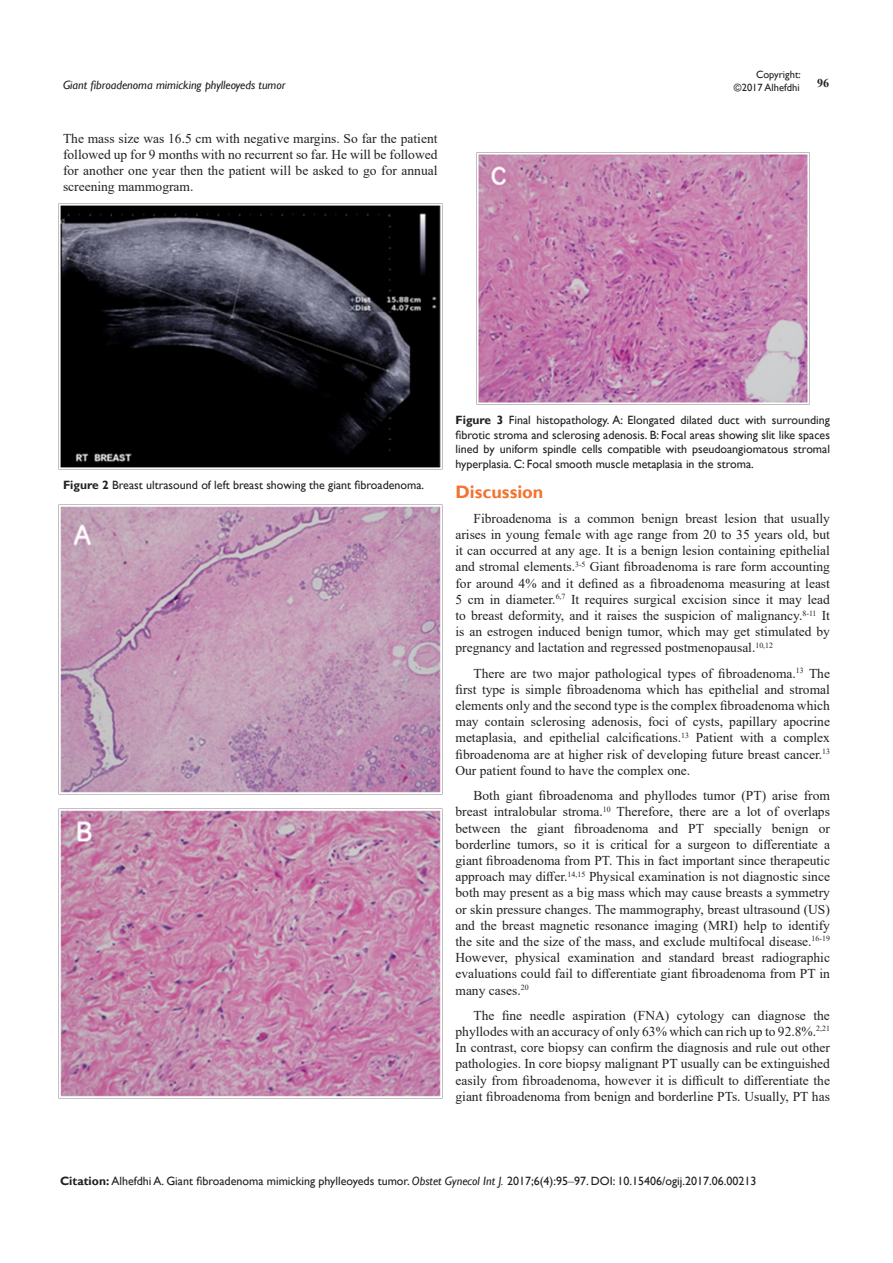
<style>
.page{position:relative;width:893px;height:1263px;background:#fff}
.page>*{position:absolute;margin:0;border:0;box-sizing:border-box;transform-origin:0 0}
.List_Paragraph{font:700 18px "Gill Sans";color:#f37331}
.t1{font:13.5px/16.2px "Times New Roman";color:#231f20;text-align:justify}
.Citation{font:12px/14.4px "Gill Sans";color:#231f20;text-align:justify}
.t2{font:italic 12px "Gill Sans";color:#231f20}
.t3{font:700 12px "Times New Roman";color:#231f20}
.t4{font:10.5px/12.6px "Gill Sans";color:#231f20;text-align:right}
.s1{font-weight:700}
.s2{font-style:italic}
.s3{font-family:"Times New Roman"}
</style>
<div class="page">
<img style="left:59px;top:203px;width:383px;height:267px">
<img style="left:60px;top:506px;width:381px;height:287px">
<img style="left:60px;top:810px;width:381px;height:287px">
<img style="left:477px;top:152px;width:332px;height:251px">
<p class="t4" style="left:734px;top:69px;width:68px">Copyright: ©2017 Alhefdhi</p>
<p class="t2" style="left:63px;top:78px;width:224px">Giant fibroadenoma mimicking phylleoyeds tumor</p>
<p class="t3" style="left:817px;top:75px;width:13px">96</p>
<p class="t1" style="left:63px;top:130px;width:376px">The mass size was 16.5 cm with negative margins. So far the patient followed up for 9 months with no recurrent so far. He will be followed for another one year then the patient will be asked to go for annual screening mammogram.</p>
<p class="Citation" style="left:63px;top:477px;width:363px"><span class="s1">Figure 2</span> Breast ultrasound of left breast showing the giant fibroadenoma.</p>
<p class="Citation" style="left:455px;top:413px;width:376px"><span class="s1">Figure 3</span> Final histopathology. A: Elongated dilated duct with surrounding fibrotic stroma and sclerosing adenosis. B: Focal areas showing slit like spaces lined by uniform spindle cells compatible with pseudoangiomatous stromal hyperplasia. C: Focal smooth muscle metaplasia in the stroma.</p>
<p class="List_Paragraph" style="left:455px;top:481px;width:89px">Discussion</p>
<p class="t1" style="left:455px;top:510px;width:376px;text-indent:18px">Fibroadenoma is a common benign breast lesion that usually arises in young female with age range from 20 to 35 years old, but it can occurred at any age. It is a benign lesion containing epithelial and stromal elements.<sup>3-5</sup> Giant fibroadenoma is rare form accounting for around 4% and it defined as a fibroadenoma measuring at least 5 cm in diameter.<sup>6,7</sup> It requires surgical excision since it may lead to breast deformity, and it raises the suspicion of malignancy.<sup>8-11</sup> It is an estrogen induced benign tumor, which may get stimulated by pregnancy and lactation and regressed postmenopausal.<sup>10,12</sup></p>
<p class="t1" style="left:455px;top:665px;width:376px;text-indent:18px">There are two major pathological types of fibroadenoma.<sup>13</sup> The first type is simple fibroadenoma which has epithelial and stromal elements only and the second type is the complex fibroadenoma which may contain sclerosing adenosis, foci of cysts, papillary apocrine metaplasia, and epithelial calcifications.<sup>13</sup> Patient with a complex fibroadenoma are at higher risk of developing future breast cancer.<sup>13<br></sup>Our patient found to have the complex one.</p>
<p class="t1" style="left:455px;top:787px;width:376px;text-indent:18px">Both giant fibroadenoma and phyllodes tumor (PT) arise from breast intralobular stroma.<sup>10</sup> Therefore, there are a lot of overlaps between the giant fibroadenoma and PT specially benign or borderline tumors, so it is critical for a surgeon to differentiate a giant fibroadenoma from PT. This in fact important since therapeutic approach may differ.<sup>14,15</sup> Physical examination is not diagnostic since both may present as a big mass which may cause breasts a symmetry or skin pressure changes. The mammography, breast ultrasound (US) and the breast magnetic resonance imaging (MRI) help to identify the site and the size of the mass, and exclude multifocal disease.<sup>16-19<br></sup>However, physical examination and standard breast radiographic evaluations could fail to differentiate giant fibroadenoma from PT in many cases.<sup>20</sup></p>
<p class="t1" style="left:455px;top:1007px;width:376px;text-indent:18px">The fine needle aspiration (FNA) cytology can diagnose the phyllodes with an accuracy of only 63% which can rich up to 92.8%.<sup>2,21<br></sup>In contrast, core biopsy can confirm the diagnosis and rule out other pathologies. In core biopsy malignant PT usually can be extinguished easily from fibroadenoma, however it is difficult to differentiate the giant fibroadenoma from benign and borderline PTs. Usually, PT has</p>
<p class="Citation" style="left:60px;top:1174px;width:698px"><span class="s1">Citation:</span> Alhefdhi A. Giant fibroadenoma mimicking phylleoyeds tumor. <span class="s2">Obstet Gynecol Int J.</span> 2017;6(4):95<span class="s3">‒</span>97. DOI: 10.15406/ogij.2017.06.00213</p>
</div>
